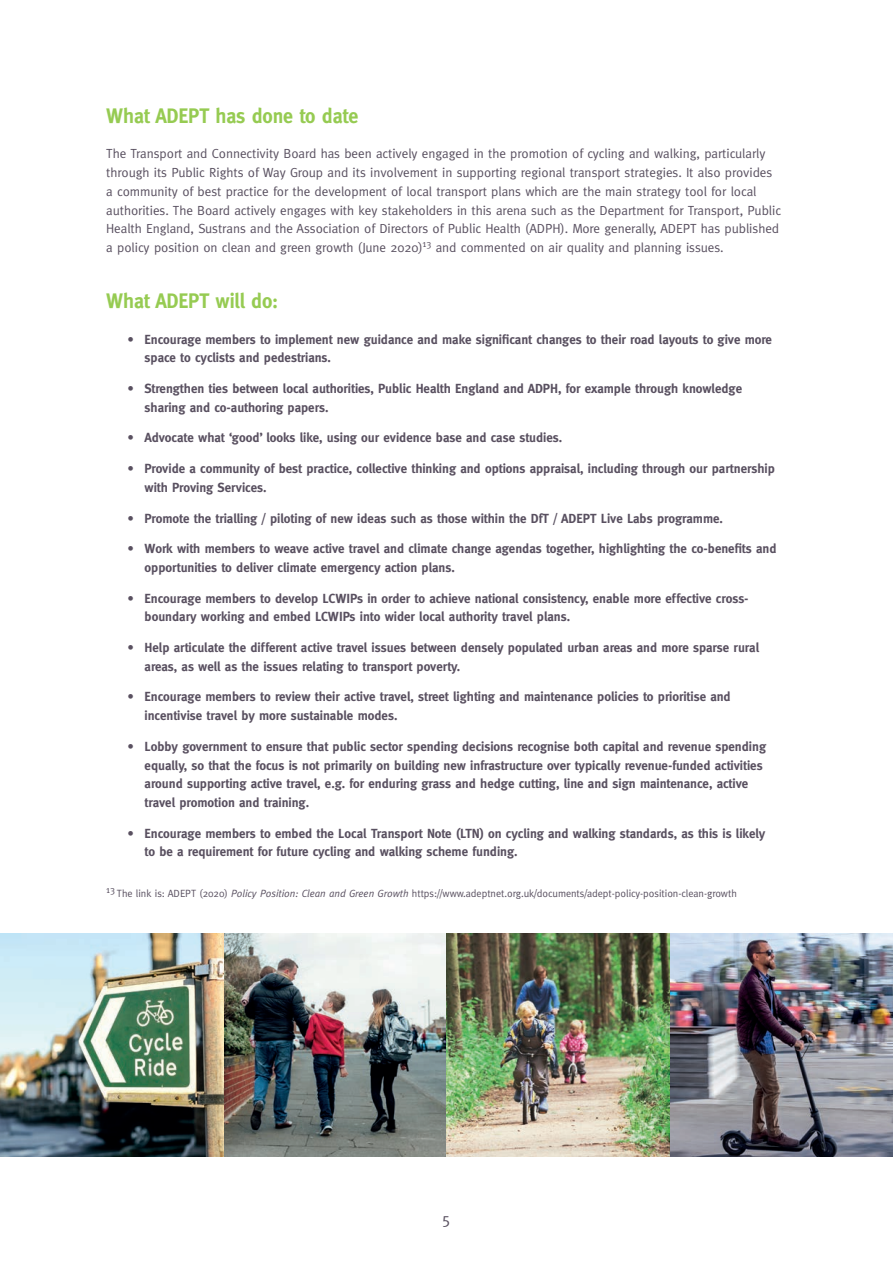
<style>
.page{position:relative;width:893px;height:1263px;background:#fff}
.page>*{position:absolute;margin:0;border:0;box-sizing:border-box;transform-origin:0 0}
.t1{font:700 21px "Meta";letter-spacing:-.01em;color:#96cb52;scale:.95 1}
.t2{font:15.75px "Meta";color:#595060}
.t3{font:700 13.2px/18.8px "Meta";letter-spacing:-.005em;color:#595060}
.t4{font:13.2px/18.8px "Meta";letter-spacing:-.005em;color:#595060}
.t5{font:10.5px "Meta";letter-spacing:-.005em;color:#595060}
.s1{font-style:italic}
</style>
<div class="page">
<img style="left:0;top:933px;width:893px;height:224px">
<h1 class="t1" style="left:106px;top:103px;width:267px">What ADEPT has done to date</h1>
<p class="t4" style="left:106px;top:144px;width:676px">The Transport and Connectivity Board has been actively engaged in the promotion of cycling and walking, particularly through its Public Rights of Way Group and its involvement in supporting regional transport strategies. It also provides a community of best practice for the development of local transport plans which are the main strategy tool for local authorities. The Board actively engages with key stakeholders in this arena such as the Department for Transport, Public Health England, Sustrans and the Association of Directors of Public Health (ADPH). More generally, ADEPT has published a policy position on clean and green growth (June 2020)<sup>13</sup> and commented on air quality and planning issues.</p>
<h1 class="t1" style="left:106px;top:288px;width:183px">What ADEPT will do:</h1>
<p class="t3" style="left:145px;top:330px;width:629px;text-indent:-17px">• Encourage members to implement new guidance and make significant changes to their road layouts to give more space to cyclists and pedestrians.</p>
<p class="t3" style="left:145px;top:379px;width:599px;text-indent:-17px">• Strengthen ties between local authorities, Public Health England and ADPH, for example through knowledge sharing and co-authoring papers.</p>
<p class="t3" style="left:128px;top:428px;width:436px">• Advocate what ‘good’ looks like, using our evidence base and case studies.</p>
<p class="t3" style="left:145px;top:459px;width:632px;text-indent:-17px">• Provide a community of best practice, collective thinking and options appraisal, including through our partnership with Proving Services.</p>
<p class="t3" style="left:128px;top:508px;width:597px">• Promote the trialling / piloting of new ideas such as those within the DfT / ADEPT Live Labs programme.</p>
<p class="t3" style="left:145px;top:539px;width:633px;text-indent:-17px">• Work with members to weave active travel and climate change agendas together, highlighting the co-benefits and opportunities to deliver climate emergency action plans.</p>
<p class="t3" style="left:145px;top:588px;width:606px;text-indent:-17px">• Encourage members to develop LCWIPs in order to achieve national consistency, enable more effective cross&shy;boundary working and embed LCWIPs into wider local authority travel plans.</p>
<p class="t3" style="left:145px;top:638px;width:616px;text-indent:-17px">• Help articulate the different active travel issues between densely populated urban areas and more sparse rural areas, as well as the issues relating to transport poverty.</p>
<p class="t3" style="left:145px;top:687px;width:588px;text-indent:-17px">• Encourage members to review their active travel, street lighting and maintenance policies to prioritise and incentivise travel by more sustainable modes.</p>
<p class="t3" style="left:145px;top:737px;width:623px;text-indent:-17px">• Lobby government to ensure that public sector spending decisions recognise both capital and revenue spending equally, so that the focus is not primarily on building new infrastructure over typically revenue-funded activities around supporting active travel, e.g. for enduring grass and hedge cutting, line and sign maintenance, active travel promotion and training.</p>
<p class="t3" style="left:145px;top:824px;width:622px;text-indent:-17px">• Encourage members to embed the Local Transport Note (LTN) on cycling and walking standards, as this is likely to be a requirement for future cycling and walking scheme funding.</p>
<p class="t5" style="left:106px;top:887px;width:632px"><sup>13</sup> The link is: ADEPT (2020) <span class="s1">Policy Position: Clean and Green Growth</span> https://www.adeptnet.org.uk/documents/adept-policy-position-clean-growth</p>
<p class="t2" style="left:442px;top:1210px;width:10px">5</p>
</div>
